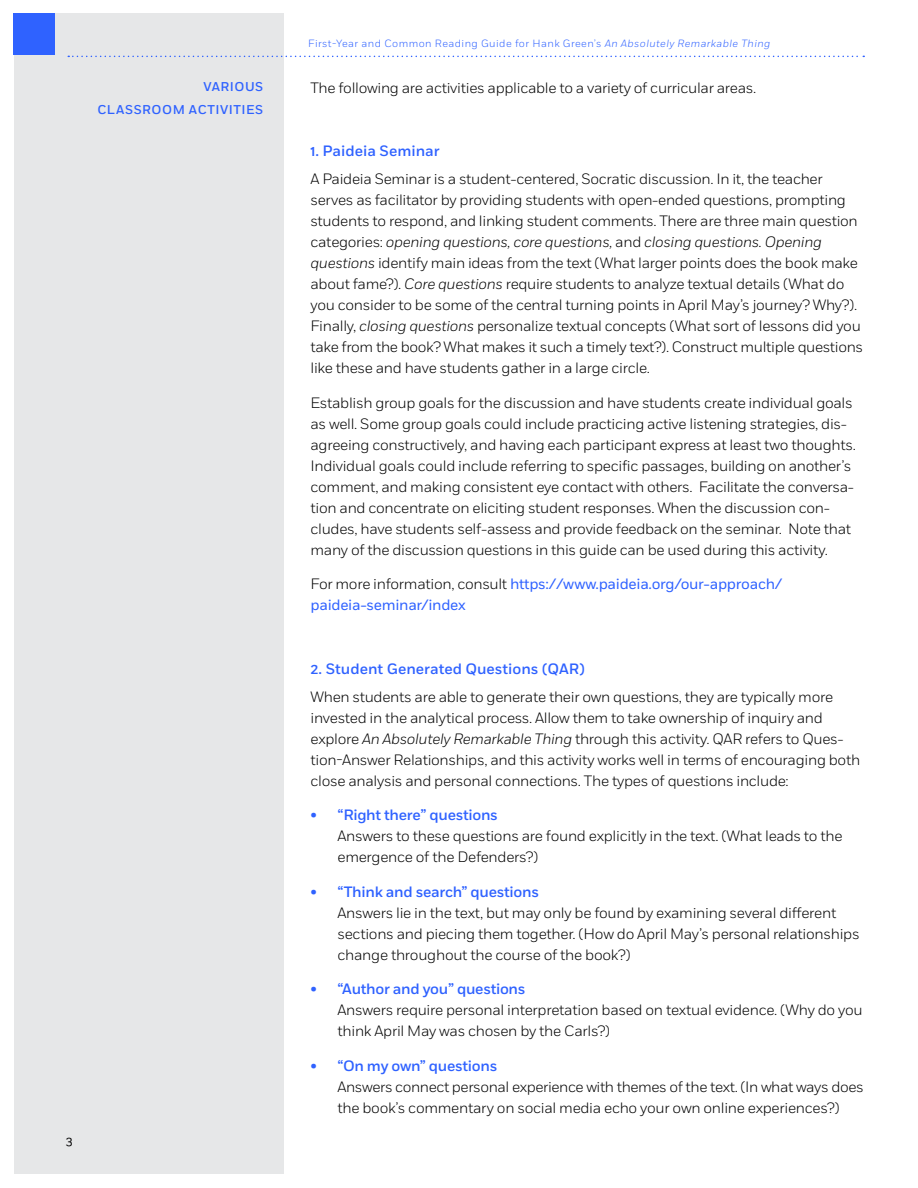
<style>
.page{position:relative;width:918px;height:1188px;background:#fff}
.page>*{position:absolute;margin:0;border:0;box-sizing:border-box;transform-origin:0 0}
.t1{font:300 15px/21px "Fort";letter-spacing:-.02em;color:#000}
.t2{font:500 15px "Fort";letter-spacing:-.02em;color:#2f62ff}
.t3{font:15px/21px "Fort";letter-spacing:-.02em;color:#2f62ff}
.t4{font:500 12.75px/23.2px "Fort";letter-spacing:.04em;color:#2f62ff;text-align:right}
.t5{font:12px "Fort";color:#000}
.t6{font:300 10.5px "Fort";letter-spacing:.04em;color:#2f62ff}
.s1{font-style:italic}
.s2{font-weight:300;color:#000}
</style>
<div class="page">
<div style="left:14px;top:14px;width:270px;height:1160px;background:#e6e7e8"></div>
<div style="left:14px;top:14px;width:41px;height:41px;background:#2f62ff"></div>
<svg style="left:68px;top:56px;width:796px;height:1px"></svg>
<p class="t5" style="left:66px;top:1134px;width:9px">3</p>
<p class="t6" style="left:308px;top:37px;width:464px">First-Year and Common Reading Guide for Hank Green’s <span class="s1">An Absolutely Remarkable Thing</span></p>
<p class="t4" style="left:97px;top:75px;width:167px">Vari ous<br>Classroom Activiti es</p>
<p class="t1" style="left:310px;top:77px;width:447px">The following are activities applicable to a variety of curricular areas.</p>
<p class="t2" style="left:310px;top:142px;width:131px">1. Paideia Seminar</p>
<p class="t1" style="left:310px;top:168px;width:554px">A Paideia Seminar is a student-centered, Socratic discussion. In it, the teacher serves as facilitator by providing students with open-ended questions, prompting students to respond, and linking student comments. There are three main question categories: <span class="s1">opening questions, core questions,</span> and <span class="s1">closing questions. Opening questions</span> identify main ideas from the text (What larger points does the book make about fame?). <span class="s1">Core questions</span> require students to analyze textual details (What do you consider to be some of the central turning points in April May’s journey? Why?).<br>Finally, <span class="s1">closing questions</span> personalize textual concepts (What sort of lessons did you take from the book? What makes it such a timely text?). Construct multiple questions like these and have students gather in a large circle.</p>
<p class="t1" style="left:311px;top:392px;width:547px">Establish group goals for the discussion and have students create individual goals as well. Some group goals could include practicing active listening strategies, dis&shy;agreeing constructively, and having each participant express at least two thoughts.<br>Individual goals could include referring to specific passages, building on another’s comment, and making consistent eye contact with others. Facilitate the conversa&shy;tion and concentrate on eliciting student responses. When the discussion con&shy;cludes, have students self-assess and provide feedback on the seminar. Note that many of the discussion questions in this guide can be used during this activity.</p>
<p class="t3" style="left:311px;top:574px;width:473px"><span class="s2">For more information, consult</span> https://www.paideia.org/our-approach/ paideia-seminar/index</p>
<p class="t2" style="left:311px;top:660px;width:276px">2. Student Generated Questions (QAR)</p>
<p class="t1" style="left:311px;top:686px;width:551px">When students are able to generate their own questions, they are typically more invested in the analytical process. Allow them to take ownership of inquiry and explore <span class="s1">An Absolutely Remarkable Thing</span> through this activity. QAR refers to Ques&shy;tion-Answer Relationships, and this activity works well in terms of encouraging both close analysis and personal connections. The types of questions include:</p>
<p class="t2" style="left:311px;top:806px;width:189px">• “Right there” questions</p>
<p class="t1" style="left:338px;top:825px;width:507px">Answers to these questions are found explicitly in the text. (What leads to the emergence of the Defenders?)</p>
<p class="t2" style="left:311px;top:882px;width:230px">• “Think and search” questions</p>
<p class="t1" style="left:338px;top:902px;width:524px">Answers lie in the text, but may only be found by examining several different sections and piecing them together. (How do April May’s personal relationships change throughout the course of the book?)</p>
<p class="t2" style="left:311px;top:980px;width:217px">• “Author and you” questions</p>
<p class="t1" style="left:338px;top:999px;width:527px">Answers require personal interpretation based on textual evidence. (Why do you think April May was chosen by the Carls?)</p>
<p class="t2" style="left:311px;top:1056px;width:188px">• “On my own” questions</p>
<p class="t1" style="left:338px;top:1076px;width:528px">Answers connect personal experience with themes of the text. (In what ways does the book’s commentary on social media echo your own online experiences?)</p>
</div>
